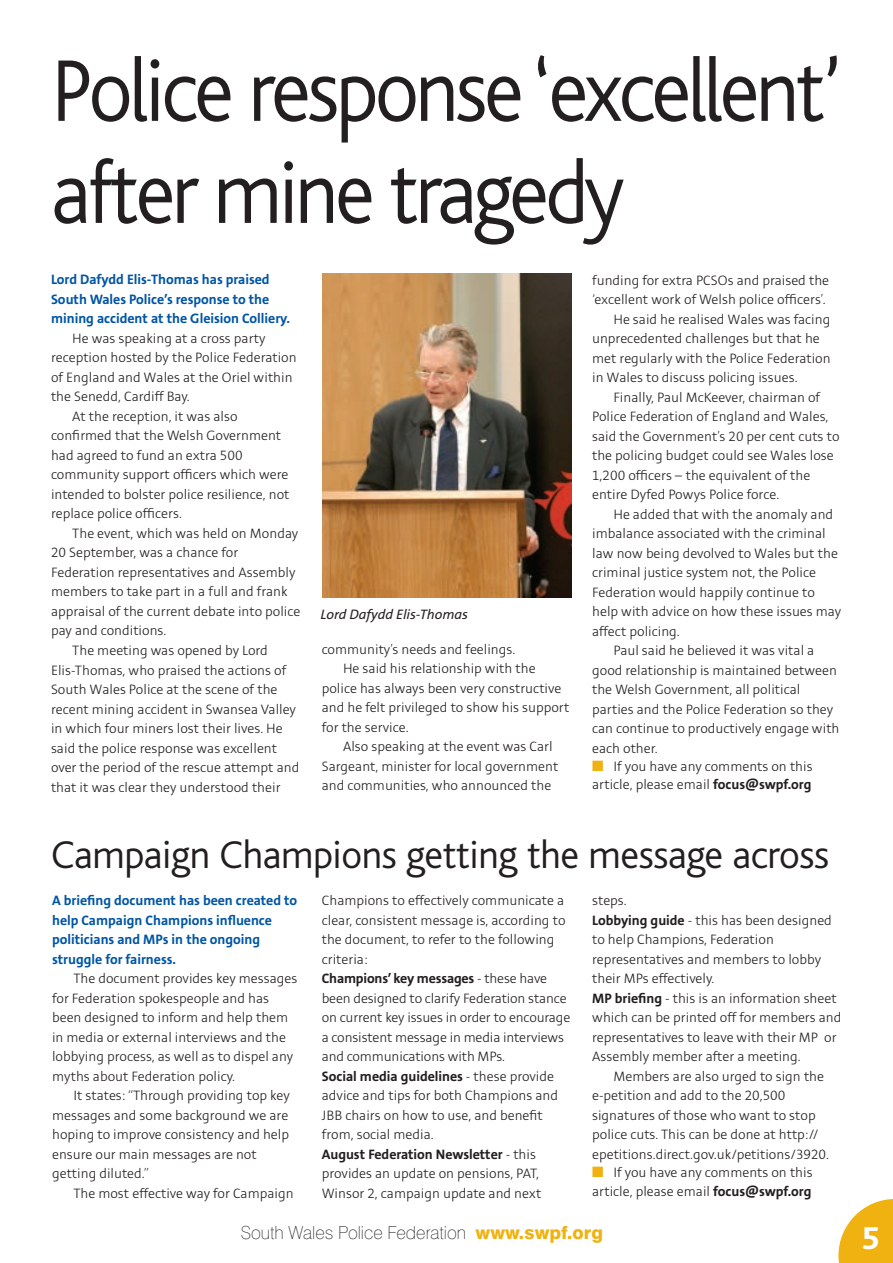
<style>
.page{position:relative;width:893px;height:1263px;background:#fff}
.page>*{position:absolute;margin:0;border:0;box-sizing:border-box;transform-origin:0 0}
.t1{font:300 91.5px/102px "Bliss";letter-spacing:-.04em;color:#231f20;scale:.94 1}
.t2{font:300 40.5px "Bliss";letter-spacing:-.01em;color:#231f20}
.t3{font:800 33px "Bliss";color:#fff}
.t4{font:100 18px "Swiss 721 BT";color:#231f20}
.t5{font:300 15px/19.5px "Stinnes Sans";color:#231f20}
.t6{font:700 15px/19.5px "Stinnes Sans";color:#0155a5}
.t7{font:italic 15px "Stinnes Sans";color:#231f20}
.s1{color:#efb211}
.s2{font-weight:700}
.s3{font-weight:800;color:#efb211}
</style>
<div class="page">
<svg style="left:838px;top:1199px;width:55px;height:64px"></svg>
<img style="left:323px;top:273px;width:248px;height:324px">
<h1 class="t1" style="left:51px;top:42px;width:843px">Police response ‘excellent’ after mine tragedy</h1>
<p class="t6" style="left:51px;top:271px;width:240px">Lord Dafydd Elis-Thomas has praised<br>South Wales Police’s response to the mining accident at the Gleision Colliery.</p>
<p class="t5" style="left:72px;top:329px;width:195px">He was speaking at a cross party</p>
<p class="t5" style="left:51px;top:349px;width:247px">reception hosted by the Police Federation</p>
<p class="t5" style="left:51px;top:368px;width:243px">of England and Wales at the Oriel within</p>
<p class="t5" style="left:51px;top:388px;width:140px">the Senedd, Cardiff Bay.</p>
<p class="t5" style="left:72px;top:407px;width:167px">At the reception, it was also</p>
<p class="t5" style="left:51px;top:427px;width:232px">confirmed that the Welsh Government</p>
<p class="t5" style="left:51px;top:446px;width:193px">had agreed to fund an extra 500</p>
<p class="t5" style="left:51px;top:466px;width:239px">community support officers which were</p>
<p class="t5" style="left:51px;top:485px;width:240px">intended to bolster police resilience, not</p>
<p class="t5" style="left:51px;top:505px;width:132px">replace police officers.</p>
<p class="t5" style="left:72px;top:524px;width:228px">The event, which was held on Monday</p>
<p class="t5" style="left:51px;top:544px;width:189px">20 September, was a chance for</p>
<p class="t5" style="left:51px;top:563px;width:246px">Federation representatives and Assembly</p>
<p class="t5" style="left:51px;top:583px;width:238px">members to take part in a full and frank</p>
<p class="t5" style="left:51px;top:602px;width:251px">appraisal of the current debate into police</p>
<p class="t5" style="left:51px;top:622px;width:117px">pay and conditions.</p>
<p class="t5" style="left:72px;top:641px;width:197px">The meeting was opened by Lord</p>
<p class="t5" style="left:51px;top:661px;width:237px">Elis-Thomas, who praised the actions of</p>
<p class="t5" style="left:51px;top:680px;width:228px">South Wales Police at the scene of the</p>
<p class="t5" style="left:51px;top:700px;width:247px">recent mining accident in Swansea Valley</p>
<p class="t5" style="left:51px;top:719px;width:233px">in which four miners lost their lives. He</p>
<p class="t5" style="left:51px;top:739px;width:227px">said the police response was excellent</p>
<p class="t5" style="left:51px;top:758px;width:250px">over the period of the rescue attempt and</p>
<p class="t5" style="left:51px;top:778px;width:231px">that it was clear they understood their</p>
<p class="t5" style="left:592px;top:271px;width:239px">funding for extra PCSOs and praised the</p>
<p class="t5" style="left:592px;top:290px;width:235px">‘excellent work of Welsh police officers’.</p>
<p class="t5" style="left:613px;top:310px;width:219px">He said he realised Wales was facing</p>
<p class="t5" style="left:592px;top:329px;width:229px">unprecedented challenges but that he</p>
<p class="t5" style="left:592px;top:349px;width:240px">met regularly with the Police Federation</p>
<p class="t5" style="left:592px;top:368px;width:207px">in Wales to discuss policing issues.</p>
<p class="t5" style="left:613px;top:388px;width:208px">Finally, Paul McKeever, chairman of</p>
<p class="t5" style="left:592px;top:407px;width:238px">Police Federation of England and Wales,</p>
<p class="t5" style="left:592px;top:427px;width:249px">said the Government’s 20 per cent cuts to</p>
<p class="t5" style="left:592px;top:446px;width:243px">the policing budget could see Wales lose</p>
<p class="t5" style="left:592px;top:466px;width:220px">1,200 officers – the equivalent of the</p>
<p class="t5" style="left:592px;top:485px;width:189px">entire Dyfed Powys Police force.</p>
<p class="t5" style="left:613px;top:505px;width:221px">He added that with the anomaly and</p>
<p class="t5" style="left:592px;top:524px;width:235px">imbalance associated with the criminal</p>
<p class="t5" style="left:592px;top:544px;width:247px">law now being devolved to Wales but the</p>
<p class="t5" style="left:592px;top:563px;width:225px">criminal justice system not, the Police</p>
<p class="t5" style="left:592px;top:583px;width:224px">Federation would happily continue to</p>
<p class="t5" style="left:592px;top:602px;width:251px">help with advice on how these issues may</p>
<p class="t5" style="left:592px;top:622px;width:89px">affect policing.</p>
<p class="t5" style="left:613px;top:641px;width:202px">Paul said he believed it was vital a</p>
<p class="t5" style="left:592px;top:661px;width:246px">good relationship is maintained between</p>
<p class="t5" style="left:592px;top:680px;width:210px">the Welsh Government, all political</p>
<p class="t5" style="left:592px;top:700px;width:243px">parties and the Police Federation so they</p>
<p class="t5" style="left:592px;top:719px;width:249px">can continue to productively engage with</p>
<p class="t5" style="left:592px;top:739px;width:67px">each other.</p>
<p class="t5" style="left:592px;top:757px;width:222px;line-height:18px"><span class="s1">■</span> If you have any comments on this article, please email <span class="s2">focus@swpf.org</span></p>
<p class="t7" style="left:321px;top:607px;width:149px">Lord Dafydd Elis-Thomas</p>
<p class="t5" style="left:322px;top:640px;width:195px">community’s needs and feelings.</p>
<p class="t5" style="left:343px;top:659px;width:194px">He said his relationship with the</p>
<p class="t5" style="left:322px;top:679px;width:241px">police has always been very constructive</p>
<p class="t5" style="left:322px;top:698px;width:249px">and he felt privileged to show his support</p>
<p class="t5" style="left:322px;top:718px;width:89px">for the service.</p>
<p class="t5" style="left:343px;top:737px;width:211px">Also speaking at the event was Carl</p>
<p class="t5" style="left:322px;top:757px;width:238px">Sargeant, minister for local government</p>
<p class="t5" style="left:322px;top:776px;width:231px">and communities, who announced the</p>
<h2 class="t2" style="left:51px;top:833px;width:780px">Campaign Champions getting the message across</h2>
<p class="t5" style="left:322px;top:891px;width:250px">Champions to effectively communicate a clear, consistent message is, according to the document, to refer to the following criteria:<br><span class="s2">Champions’ key messages</span> - these have been designed to clarify Federation stance on current key issues in order to encourage a consistent message in media interviews and communications with MPs.<br><span class="s2">Social media guidelines</span> - these provide advice and tips for both Champions and JBB chairs on how to use, and benefit from, social media.<br><span class="s2">August Federation Newsletter</span> - this provides an update on pensions, PAT, Winsor 2, campaign update and next</p>
<p class="t5" style="left:592px;top:891px;width:251px">steps.<br><span class="s2">Lobbying guide</span> - this has been designed to help Champions, Federation representatives and members to lobby their MPs effectively.<br><span class="s2">MP briefing</span> - this is an information sheet which can be printed off for members and representatives to leave with their MP or<br>Assembly member after a meeting.</p>
<p class="t6" style="left:52px;top:891px;width:247px">A briefing document has been created to help Campaign Champions influence politicians and MPs in the ongoing struggle for fairness.</p>
<p class="t5" style="left:52px;top:969px;width:247px;text-indent:21px">The document provides key messages for Federation spokespeople and has been designed to inform and help them in media or external interviews and the lobbying process, as well as to dispel any myths about Federation policy.</p>
<p class="t5" style="left:52px;top:1086px;width:239px;text-indent:21px">It states: “Through providing top key messages and some background we are hoping to improve consistency and help ensure our main messages are not getting diluted.”</p>
<p class="t5" style="left:73px;top:1184px;width:222px">The most effective way for Campaign</p>
<p class="t5" style="left:592px;top:1067px;width:238px;text-indent:21px">Members are also urged to sign the e-petition and add to the 20,500 signatures of those who want to stop police cuts. This can be done at http:// epetitions.direct.gov.uk/petitions/3920.</p>
<p class="t5" style="left:592px;top:1163px;width:222px"><span class="s1">■</span> If you have any comments on this article, please email <span class="s2">focus@swpf.org</span></p>
<p class="t4" style="left:241px;top:1221px;width:364px">South Wales Police Federation <span class="s3">www.swpf.org</span></p>
<h3 class="t3" style="left:861px;top:1221px;width:20px">5</h3>
</div>
